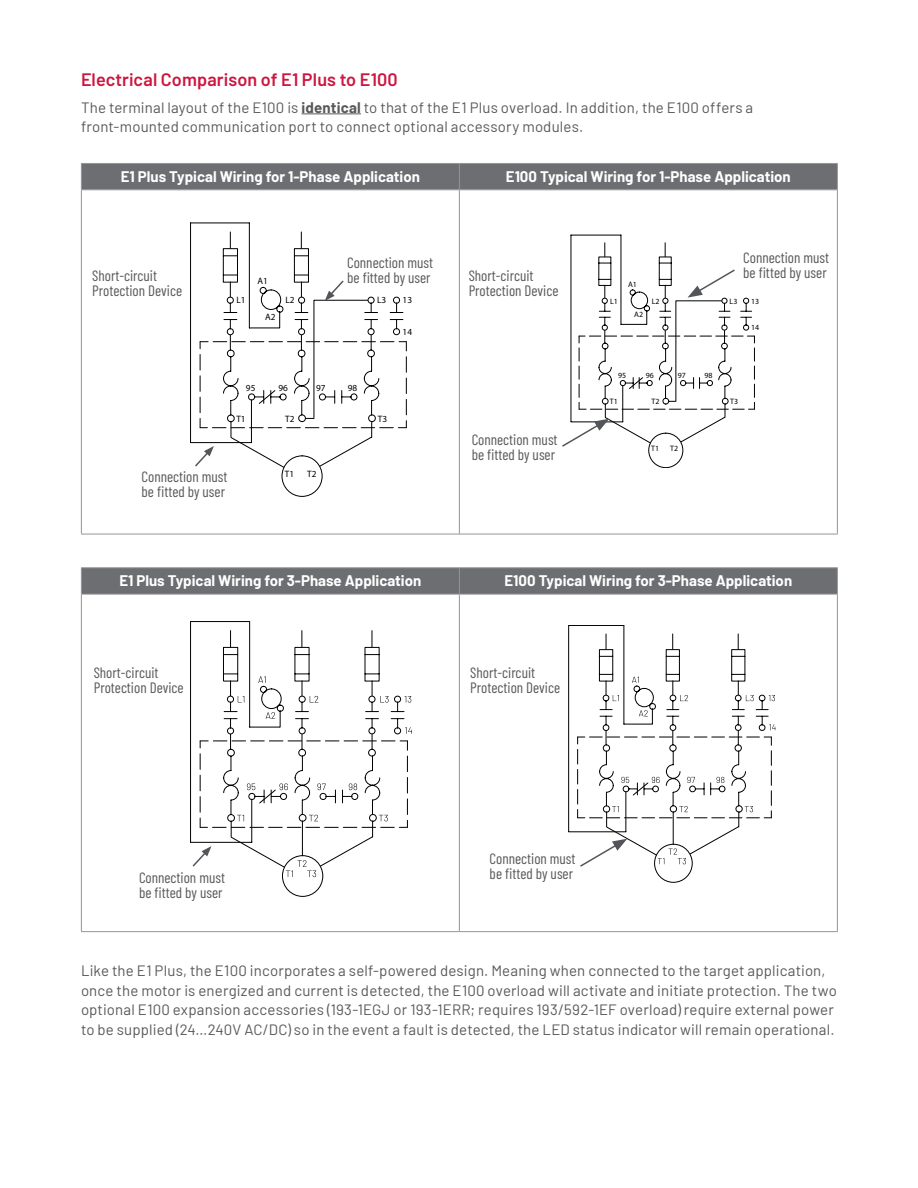
<style>
.page{position:relative;width:918px;height:1188px;background:#fff}
.page>*{position:absolute;margin:0;border:0;box-sizing:border-box;transform-origin:0 0}
.t1{font:600 18px "Barlow";letter-spacing:.005em;color:#cd163f}
.t2{font:15px/19.5px "Barlow";letter-spacing:.01em;color:#58595b}
.t3{font:15px/15px "Barlow Condensed";color:#58595b}
.t4{font:700 15px "Barlow";color:#fff}
.t5{font:9.3px "Myriad Pro";color:#000}
.t6{font:7.8px "Myriad Pro";color:#000}
.s1{font-weight:700}
</style>
<div class="page">
<hr style="left:302px;top:113px;width:59px;height:1px;background:#58595b">
<svg style="left:82px;top:190px;width:755px;height:344px"></svg>
<div style="left:81px;top:163px;width:757px;height:26px;background:#6d6e71"></div>
<hr style="left:81px;top:189px;width:378px;height:1px;background:#939598">
<hr style="left:81px;top:190px;width:1px;height:344px;background:#939598">
<hr style="left:459px;top:189px;width:379px;height:1px;background:#939598">
<hr style="left:459px;top:190px;width:1px;height:344px;background:#939598">
<hr style="left:837px;top:190px;width:1px;height:344px;background:#939598">
<hr style="left:81px;top:534px;width:378px;height:1px;background:#939598">
<hr style="left:459px;top:534px;width:379px;height:1px;background:#939598">
<div style="left:282px;top:455px;width:41px;height:42px;background:#fff;border:1px solid #000;border-radius:50%"></div>
<div style="left:648px;top:433px;width:35px;height:35px;background:#fff;border:1px solid #000;border-radius:50%"></div>
<svg style="left:190px;top:223px;width:217px;height:249px"></svg>
<svg style="left:560px;top:235px;width:195px;height:213px"></svg>
<hr style="left:81px;top:567px;width:378px;height:1px;background:#939598">
<hr style="left:459px;top:567px;width:379px;height:1px;background:#939598">
<svg style="left:81px;top:568px;width:757px;height:26px;background:#6e6f72"></svg>
<hr style="left:81px;top:594px;width:378px;height:1px;background:#939598">
<hr style="left:81px;top:595px;width:1px;height:336px;background:#939598">
<hr style="left:459px;top:594px;width:379px;height:1px;background:#939598">
<hr style="left:459px;top:595px;width:1px;height:336px;background:#939598">
<hr style="left:837px;top:595px;width:1px;height:336px;background:#939598">
<hr style="left:81px;top:931px;width:378px;height:1px;background:#939598">
<hr style="left:459px;top:931px;width:379px;height:1px;background:#939598">
<div style="left:282px;top:855px;width:41px;height:42px;background:#fff;border:1px solid #000;border-radius:50%"></div>
<div style="left:654px;top:844px;width:39px;height:39px;background:#fff;border:1px solid #000;border-radius:50%"></div>
<svg style="left:190px;top:621px;width:222px;height:256px"></svg>
<svg style="left:568px;top:625px;width:208px;height:243px"></svg>
<p class="t1" style="left:81px;top:66px;width:318px">Electrical Comparison of E1 Plus to E100</p>
<p class="t2" style="left:81px;top:96px;width:674px">The terminal layout of the E100 is <span class="s1">identical</span> to that of the E1 Plus overload. In addition, the E100 offers a front-mounted communication port to connect optional accessory modules.</p>
<p class="t4" style="left:121px;top:165px;width:301px">E1 Plus Typical Wiring for 1-Phase Application</p>
<p class="t4" style="left:506px;top:165px;width:286px">E100 Typical Wiring for 1-Phase Application</p>
<p class="t3" style="left:92px;top:267px;width:91px">Short-circuit<br>Protection Device</p>
<p class="t3" style="left:347px;top:254px;width:87px">Connection must be fitted by user</p>
<p class="t5" style="left:258px;top:275px;width:12px">A1</p>
<p class="t5" style="left:265px;top:311px;width:12px">A2</p>
<p class="t5" style="left:237px;top:295px;width:11px">L1</p>
<p class="t5" style="left:285px;top:295px;width:11px">L2</p>
<p class="t5" style="left:377px;top:295px;width:11px">L3</p>
<p class="t5" style="left:403px;top:295px;width:11px">13</p>
<p class="t5" style="left:403px;top:326px;width:11px">14</p>
<p class="t5" style="left:246px;top:382px;width:11px">95</p>
<p class="t5" style="left:278px;top:382px;width:11px">96</p>
<p class="t5" style="left:316px;top:382px;width:11px">97</p>
<p class="t5" style="left:348px;top:382px;width:11px">98</p>
<p class="t5" style="left:236px;top:413px;width:11px">T1</p>
<p class="t5" style="left:285px;top:413px;width:11px">T2</p>
<p class="t5" style="left:378px;top:413px;width:11px">T3</p>
<p class="t3" style="left:142px;top:468px;width:87px">Connection must be fitted by user</p>
<p class="t5" style="left:285px;top:468px;width:11px">T1</p>
<p class="t5" style="left:307px;top:468px;width:11px">T2</p>
<p class="t3" style="left:469px;top:267px;width:91px">Short-circuit<br>Protection Device</p>
<p class="t3" style="left:472px;top:431px;width:87px">Connection must be fitted by user</p>
<p class="t3" style="left:743px;top:249px;width:87px">Connection must be fitted by user</p>
<p class="t6" style="left:628px;top:280px;width:10px">A1</p>
<p class="t6" style="left:634px;top:310px;width:10px">A2</p>
<p class="t6" style="left:610px;top:296px;width:9px">L1</p>
<p class="t6" style="left:652px;top:296px;width:9px">L2</p>
<p class="t6" style="left:730px;top:296px;width:9px">L3</p>
<p class="t6" style="left:751px;top:296px;width:10px">13</p>
<p class="t6" style="left:751px;top:323px;width:10px">14</p>
<p class="t6" style="left:618px;top:370px;width:10px">95</p>
<p class="t6" style="left:646px;top:370px;width:10px">96</p>
<p class="t6" style="left:678px;top:370px;width:10px">97</p>
<p class="t6" style="left:705px;top:370px;width:10px">98</p>
<p class="t6" style="left:610px;top:397px;width:9px">T1</p>
<p class="t6" style="left:652px;top:397px;width:9px">T2</p>
<p class="t6" style="left:730px;top:397px;width:9px">T3</p>
<p class="t6" style="left:651px;top:444px;width:9px">T1</p>
<p class="t6" style="left:670px;top:444px;width:9px">T2</p>
<p class="t4" style="left:119px;top:570px;width:303px">E1 Plus Typical Wiring for 3-Phase Application</p>
<p class="t4" style="left:505px;top:570px;width:289px">E100 Typical Wiring for 3-Phase Application</p>
<p class="t3" style="left:94px;top:664px;width:91px">Short-circuit<br>Protection Device</p>
<p class="t3" style="left:470px;top:664px;width:91px">Short-circuit<br>Protection Device</p>
<p class="t3" style="left:139px;top:869px;width:87px">Connection must be fitted by user</p>
<p class="t3" style="left:490px;top:850px;width:87px">Connection must be fitted by user</p>
<p class="t2" style="left:81px;top:960px;width:757px">Like the E1 Plus, the E100 incorporates a self-powered design. Meaning when connected to the target application, once the motor is energized and current is detected, the E100 overload will activate and initiate protection. The two optional E100 expansion accessories (193-1EGJ or 193-1ERR; requires 193/592-1EF overload) require external power to be supplied (24…240V AC/DC) so in the event a fault is detected, the LED status indicator will remain operational.</p>
</div>
